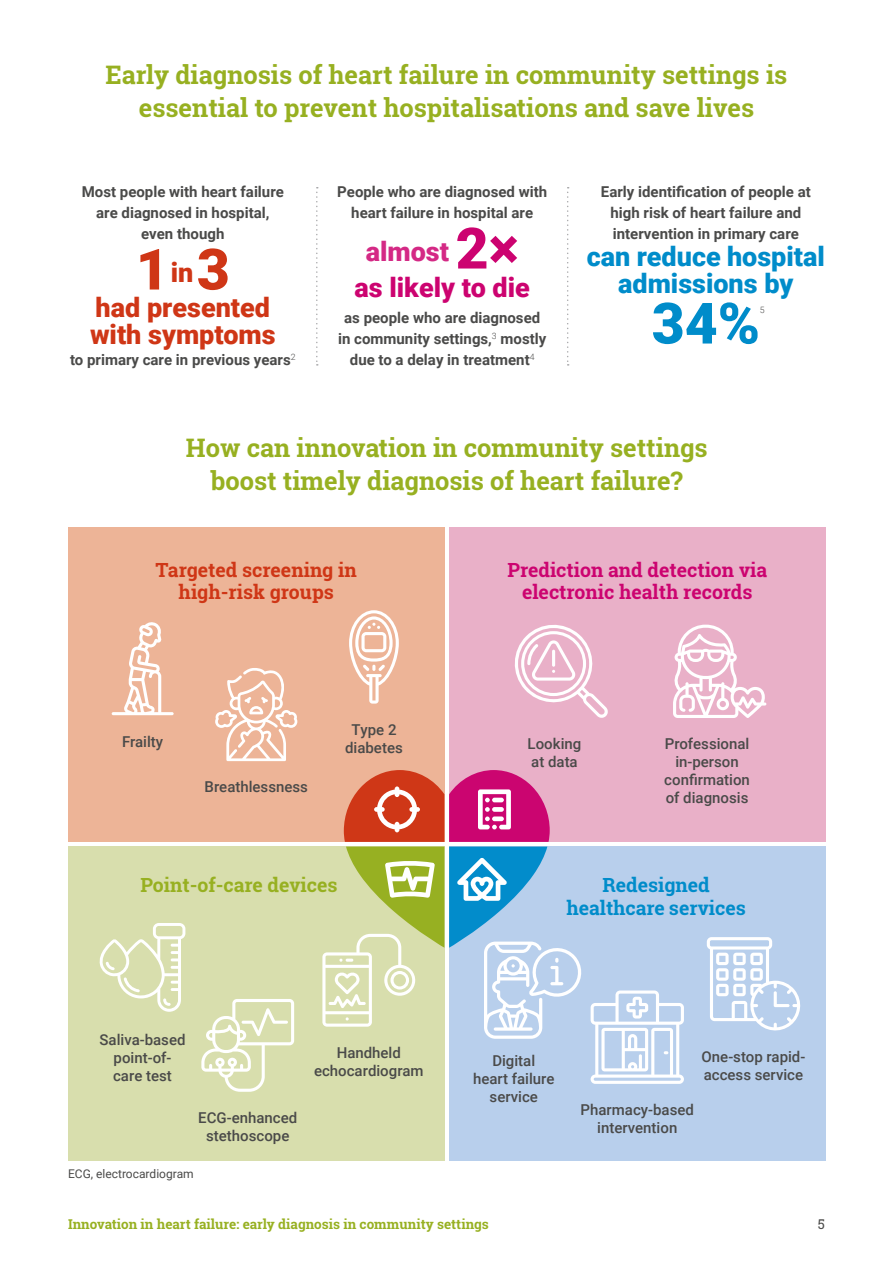
<style>
.page{position:relative;width:893px;height:1263px;background:#fff}
.page>*{position:absolute;margin:0;border:0;box-sizing:border-box;transform-origin:0 0}
.Sidebar_Body_Text{font:900 57px "Roboto";color:#cf3616}
.Sidebar_Body_Text-2{font:900 57px "Roboto";color:#008cca}
.Sidebar_Body_Text-3{font:900 27px/27px "Roboto";color:#008cca;text-align:center}
.Sidebar_Body_Text-4{font:900 27px/27px "Roboto";color:#cf3616}
.Sidebar_Body_Text-5{font:900 27px "Roboto";color:#cc0370}
.Sidebar_Body_Text-6{font:900 27px "Roboto";color:#d42985}
.Heading_L2_Un-number{font:700 25.5px/33px "Roboto Slab";color:#97b021;text-align:center}
.Infographic_Heading{font:700 19.5px/22.5px "Roboto Slab";color:#cc0370;text-align:center}
.Infographic_Heading-2{font:700 19.5px/22.5px "Roboto Slab";color:#cf3616;text-align:center}
.Infographic_Heading-3{font:700 19.5px/22.5px "Roboto Slab";color:#008cca;text-align:center}
.Infographic_Heading-4{font:700 19.5px "Roboto Slab";color:#97b021}
.Sidebar_Body_Text-7{font:700 15px/21px "Roboto";color:#4a4a49;text-align:center}
.Infographic_Body_Tex{font:500 15px/18px "Roboto";color:#4a4a49;text-align:center}
.t1{font:700 13.5px "Roboto Slab";color:#97b021}
.t2{font:13.5px "Roboto Slab";color:#4a4a49}
.Body_Text{font:12px "Roboto";color:#4a4a49}
.Sidebar_Body_Text-8{font:300 8.7px "Roboto";color:#4a4a49}
.s1{font-size:27px}
.s2{font-size:57px;color:#cc0370}
</style>
<div class="page">
<div style="left:68px;top:528px;width:376px;height:314px;background:#edb497"></div>
<div style="left:449px;top:528px;width:376px;height:314px;background:#e9b0c8"></div>
<div style="left:68px;top:846px;width:376px;height:315px;background:#d8dead"></div>
<div style="left:449px;top:846px;width:376px;height:315px;background:#b8cfec"></div>
<svg style="left:707px;top:937px;width:93px;height:93px"></svg>
<svg style="left:591px;top:990px;width:93px;height:94px"></svg>
<svg style="left:322px;top:770px;width:259px;height:269px"></svg>
<svg style="left:201px;top:999px;width:93px;height:93px"></svg>
<svg style="left:99px;top:923px;width:86px;height:89px"></svg>
<svg style="left:112px;top:622px;width:62px;height:93px"></svg>
<svg style="left:215px;top:668px;width:82px;height:93px"></svg>
<svg style="left:349px;top:610px;width:50px;height:94px"></svg>
<svg style="left:514px;top:625px;width:94px;height:93px"></svg>
<svg style="left:673px;top:624px;width:93px;height:94px"></svg>
<svg style="left:567px;top:187px;width:2px;height:179px"></svg>
<svg style="left:316px;top:187px;width:2px;height:179px"></svg>
<p class="Heading_L2_Un-number" style="left:106px;top:58px;width:683px">Early diagnosis of heart failure in community settings is essential to prevent hospitalisations and save lives</p>
<p class="Sidebar_Body_Text-7" style="left:82px;top:180px;width:204px">Most people with heart failure are diagnosed in hospital, even though</p>
<p class="Sidebar_Body_Text" style="left:136px;top:229px;width:96px">1<span class="s1">in</span>3</p>
<p class="Sidebar_Body_Text-4" style="left:90px;top:292px;width:187px">had presented with symptoms</p>
<p class="Sidebar_Body_Text-7" style="left:70px;top:348px;width:227px">to primary care in previous years<sup>2</sup></p>
<p class="Sidebar_Body_Text-7" style="left:337px;top:180px;width:211px">People who are diagnosed with heart failure in hospital are</p>
<p class="Sidebar_Body_Text-6" style="left:366px;top:232px;width:155px">almost <span class="s2">2×</span></p>
<p class="Sidebar_Body_Text-5" style="left:355px;top:268px;width:177px">as likely to die</p>
<p class="Sidebar_Body_Text-7" style="left:338px;top:306px;width:210px">as people who are diagnosed in community settings,<sup>3</sup> mostly due to a delay in treatment<sup>4</sup></p>
<p class="Sidebar_Body_Text-7" style="left:601px;top:180px;width:211px">Early identification of people at high risk of heart failure and intervention in primary care</p>
<p class="Sidebar_Body_Text-3" style="left:587px;top:241px;width:240px">can reduce hospital admissions by</p>
<p class="Sidebar_Body_Text-2" style="left:652px;top:283px;width:110px">34%</p>
<p class="Sidebar_Body_Text-8" style="left:760px;top:303px;width:6px">5</p>
<p class="Heading_L2_Un-number" style="left:186px;top:430px;width:523px">How can innovation in community settings boost timely diagnosis of heart failure?</p>
<p class="Infographic_Heading-2" style="left:156px;top:558px;width:203px">Targeted screening in high-risk groups</p>
<p class="Infographic_Body_Tex" style="left:122px;top:732px;width:43px">Frailty</p>
<p class="Infographic_Body_Tex" style="left:205px;top:777px;width:105px">Breathlessness</p>
<p class="Infographic_Body_Tex" style="left:345px;top:720px;width:59px">Type 2 diabetes</p>
<p class="Infographic_Heading" style="left:507px;top:558px;width:261px">Prediction and detection via electronic health records</p>
<p class="Infographic_Body_Tex" style="left:528px;top:734px;width:55px;text-align:left">Looking at data</p>
<p class="Infographic_Body_Tex" style="left:664px;top:734px;width:87px">Professional in‑person confirmation of diagnosis</p>
<p class="Infographic_Heading-4" style="left:140px;top:872px;width:199px">Point-of-care devices</p>
<p class="Infographic_Heading-3" style="left:566px;top:873px;width:181px">Redesigned healthcare services</p>
<p class="Infographic_Body_Tex" style="left:100px;top:1030px;width:87px">Saliva-based point-of&shy;care test</p>
<p class="Infographic_Body_Tex" style="left:314px;top:1043px;width:111px">Handheld echocardiogram</p>
<p class="Infographic_Body_Tex" style="left:473px;top:1051px;width:83px">Digital heart failure service</p>
<p class="Infographic_Body_Tex" style="left:198px;top:1108px;width:100px">ECG-enhanced stethoscope</p>
<p class="Infographic_Body_Tex" style="left:581px;top:1100px;width:115px">Pharmacy-based intervention</p>
<p class="Infographic_Body_Tex" style="left:702px;top:1046px;width:105px;text-align:left">One-stop rapid&shy;access service</p>
<p class="Body_Text" style="left:68px;top:1165px;width:127px">ECG, electrocardiogram</p>
<p class="t1" style="left:68px;top:1215px;width:422px">Innovation in heart failure: early diagnosis in community settings</p>
<p class="t2" style="left:818px;top:1215px;width:9px">5</p>
</div>
